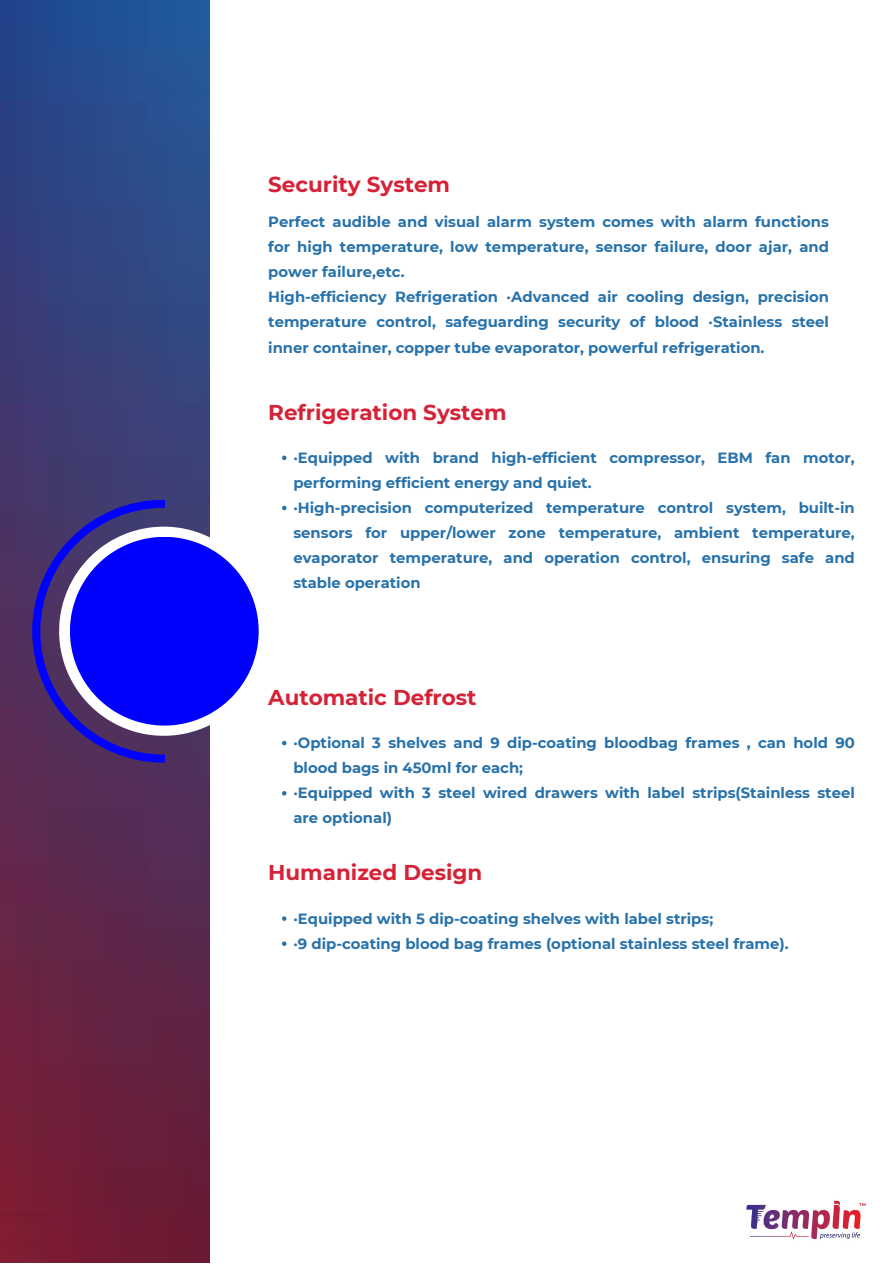
<style>
.page{position:relative;width:893px;height:1264px;background:#fff}
.page>*{position:absolute;margin:0;border:0;box-sizing:border-box;transform-origin:0 0}
.t1{font:700 21.45px "Montserrat";color:#d52237}
.t2{font:700 14.85px/25px "Montserrat";color:#2872ab;text-align:justify}
.t3{font:700 4.05px "Montserrat";color:#d52237}
</style>
<div class="page">
<img style="left:0;top:0;width:209px;height:1262px">
<svg style="left:32px;top:499px;width:227px;height:263px"></svg>
<svg style="left:282px;top:455px;width:4px;height:5px"></svg>
<svg style="left:282px;top:506px;width:4px;height:4px"></svg>
<svg style="left:282px;top:740px;width:4px;height:5px"></svg>
<svg style="left:282px;top:791px;width:4px;height:4px"></svg>
<svg style="left:282px;top:916px;width:4px;height:4px"></svg>
<svg style="left:282px;top:941px;width:4px;height:5px"></svg>
<img style="left:746px;top:1200px;width:115px;height:40px">
<p class="t1" style="left:268px;top:172px;width:183px">Security System</p>
<p class="t2" style="left:268px;top:209px;width:562px">Perfect audible and visual alarm system comes with alarm functions for high temperature, low temperature, sensor failure, door ajar, and power failure,etc.</p>
<p class="t2" style="left:268px;top:284px;width:562px">High-efficiency Refrigeration ·Advanced air cooling design, precision temperature control, safeguarding security of blood ·Stainless steel inner container, copper tube evaporator, powerful refrigeration.</p>
<p class="t1" style="left:268px;top:399px;width:240px">Refrigeration System</p>
<p class="t2" style="left:293px;top:445px;width:563px">·Equipped with brand high-efficient compressor, EBM fan motor, performing efficient energy and quiet.</p>
<p class="t2" style="left:293px;top:495px;width:563px">·High-precision computerized temperature control system, built-in sensors for upper/lower zone temperature, ambient temperature, evaporator temperature, and operation control, ensuring safe and stable operation</p>
<p class="t1" style="left:268px;top:684px;width:210px">Automatic Defrost</p>
<p class="t2" style="left:293px;top:730px;width:563px">·Optional 3 shelves and 9 dip-coating bloodbag frames , can hold 90 blood bags in 450ml for each;</p>
<p class="t2" style="left:293px;top:780px;width:563px">·Equipped with 3 steel wired drawers with label strips(Stainless steel are optional)</p>
<p class="t1" style="left:268px;top:859px;width:216px">Humanized Design</p>
<p class="t2" style="left:293px;top:905px;width:421px">·Equipped with 5 dip-coating shelves with label strips;</p>
<p class="t2" style="left:293px;top:930px;width:496px">·9 dip-coating blood bag frames (optional stainless steel frame).</p>
<p class="t3" style="left:859px;top:1201px;width:8px">TM</p>
</div>
